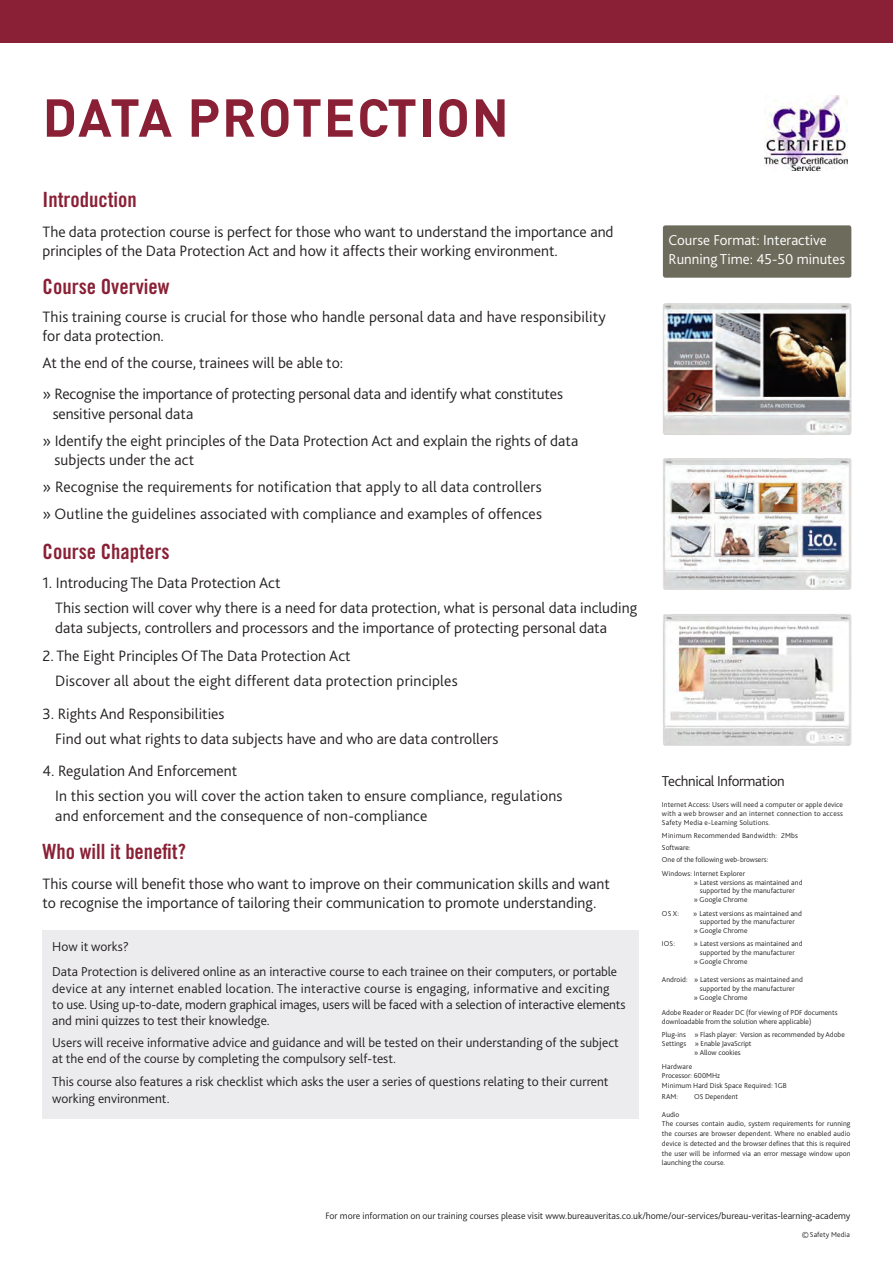
<style>
.page{position:relative;width:893px;height:1263px;background:#fff}
.page>*{position:absolute;margin:0;border:0;box-sizing:border-box;transform-origin:0 0}
.t1{font:700 52.5px "DIN";letter-spacing:.03em;color:#8a2035}
.t2{font:21px "Trade Gothic LT Std Bd Cn 20";color:#8a2035}
.t3{font:300 15.75px/19.5px "Bliss 2";color:#231f20}
.t4{font:300 15px "Bliss 2";color:#fff}
.t5{font:300 15px "Bliss 2";letter-spacing:-.025em;color:#231f20}
.t6{font:300 13.5px/16.2px "Bliss 2";color:#231f20}
.t7{font:300 9.75px "Bliss 2";color:#231f20}
.t8{font:300 9.15px "Bliss 2";color:#231f20}
.t9{font:300 7.5px/9px "Bliss 2";letter-spacing:.01em;color:#231f20}
</style>
<div class="page">
<img style="left:765px;top:95px;width:82px;height:75px">
<img style="left:663px;top:303px;width:188px;height:132px">
<img style="left:663px;top:458px;width:188px;height:132px">
<img style="left:663px;top:614px;width:188px;height:131px">
<div style="left:663px;top:225px;width:188px;height:53px;background:#6d6c5c;border-radius:3px"></div>
<div style="left:43px;top:930px;width:596px;height:189px;background:#ececee"></div>
<div style="left:0;top:0;width:893px;height:43px;background:#8a2035"></div>
<p class="t1" style="left:43px;top:83px;width:468px">DATA PROTECTION</p>
<p class="t2" style="left:43px;top:187px;width:96px">Introduction</p>
<p class="t3" style="left:43px;top:222px;width:573px">The data protection course is perfect for those who want to understand the importance and principles of the Data Protection Act and how it affects their working environment.</p>
<p class="t2" style="left:43px;top:273px;width:129px">Course Overview</p>
<p class="t3" style="left:43px;top:306px;width:565px">This training course is crucial for those who handle personal data and have responsibility for data protection.</p>
<p class="t3" style="left:43px;top:353px;width:302px">At the end of the course, trainees will be able to:</p>
<p class="t3" style="left:53px;top:384px;width:512px;text-indent:-10px">» Recognise the importance of protecting personal data and identify what constitutes sensitive personal data</p>
<p class="t3" style="left:55px;top:431px;width:525px;text-indent:-12px">» Identify the eight principles of the Data Protection Act and explain the rights of data subjects under the act</p>
<p class="t3" style="left:43px;top:477px;width:501px">» Recognise the requirements for notification that apply to all data controllers</p>
<p class="t3" style="left:43px;top:504px;width:501px">» Outline the guidelines associated with compliance and examples of offences</p>
<p class="t2" style="left:43px;top:538px;width:129px">Course Chapters</p>
<p class="t3" style="left:43px;top:573px;width:239px">1. Introducing The Data Protection Act</p>
<p class="t3" style="left:55px;top:598px;width:583px">This section will cover why there is a need for data protection, what is personal data including data subjects, controllers and processors and the importance of protecting personal data</p>
<p class="t3" style="left:55px;top:671px;width:404px">Discover all about the eight different data protection principles</p>
<p class="t3" style="left:43px;top:646px;width:309px">2. The Eight Principles Of The Data Protection Act</p>
<p class="t3" style="left:43px;top:704px;width:183px">3. Rights And Responsibilities</p>
<p class="t3" style="left:55px;top:729px;width:445px">Find out what rights to data subjects have and who are data controllers</p>
<p class="t3" style="left:43px;top:761px;width:196px">4. Regulation And Enforcement</p>
<p class="t3" style="left:55px;top:786px;width:509px">In this section you will cover the action taken to ensure compliance, regulations and enforcement and the consequence of non-compliance</p>
<p class="t2" style="left:43px;top:839px;width:145px">Who will it benefit?</p>
<p class="t3" style="left:43px;top:874px;width:569px">This course will benefit those who want to improve on their communication skills and want to recognise the importance of tailoring their communication to promote understanding.</p>
<p class="t6" style="left:52px;top:939px;width:78px">How it works?</p>
<p class="t6" style="left:52px;top:964px;width:575px">Data Protection is delivered online as an interactive course to each trainee on their computers, or portable device at any internet enabled location. The interactive course is engaging, informative and exciting<br>to use. Using up-to-date, modern graphical images, users will be faced with a selection of interactive elements and mini quizzes to test their knowledge.</p>
<p class="t6" style="left:52px;top:1034px;width:568px">Users will receive informative advice and guidance and will be tested on their understanding of the subject at the end of the course by completing the compulsory self-test.</p>
<p class="t6" style="left:52px;top:1072px;width:558px;line-height:17.1px">This course also features a risk checklist which asks the user a series of questions relating to their current working environment.</p>
<p class="t4" style="left:669px;top:231px;width:160px">Course Format: Interactive</p>
<p class="t4" style="left:669px;top:250px;width:178px">Running Time: 45-50 minutes</p>
<p class="t5" style="left:662px;top:772px;width:124px">Technical Information</p>
<p class="t9" style="left:662px;top:800px;width:182px;text-align:justify">Internet Access: Users will need a computer or apple device with a web browser and an internet connection to access Safety Media e-Learning Solutions.</p>
<p class="t9" style="left:662px;top:831px;width:137px">Minimum Recommended Bandwidth: 2Mbs</p>
<p class="t9" style="left:662px;top:842px;width:108px;line-height:12px">Software:<br>One of the following web-browsers:</p>
<p class="t9" style="left:694px;top:869px;width:110px;text-indent:-32px">Windows: Internet Explorer<br>» Latest versions as maintained and</p>
<p class="t9" style="left:694px;top:886px;width:102px;text-indent:6px">supported by the manufacturer » Google Chrome</p>
<p class="t9" style="left:662px;top:909px;width:19px">OS X:</p>
<p class="t9" style="left:693px;top:909px;width:110px;line-height:8.2px;text-align:center">» Latest versions as maintained and supported by the manufacturer</p>
<p class="t9" style="left:694px;top:926px;width:55px">» Google Chrome</p>
<p class="t9" style="left:662px;top:939px;width:14px">IOS:</p>
<p class="t9" style="left:694px;top:940px;width:110px;line-height:8.2px;text-align:center">» Latest versions as maintained and supported by the manufacturer</p>
<p class="t9" style="left:694px;top:957px;width:55px">» Google Chrome</p>
<p class="t9" style="left:662px;top:975px;width:142px">Android: » Latest versions as maintained and</p>
<p class="t9" style="left:700px;top:984px;width:96px">supported by the manufacturer</p>
<p class="t9" style="left:694px;top:993px;width:55px">» Google Chrome</p>
<p class="t9" style="left:662px;top:1008px;width:177px">Adobe Reader or Reader DC (for viewing of PDF documents downloadable from the solution where applicable)</p>
<p class="t9" style="left:662px;top:1030px;width:184px">Plug-ins » Flash player: Version as recommended by Adobe</p>
<p class="t9" style="left:662px;top:1039px;width:91px">Settings » Enable JavaScript</p>
<p class="t9" style="left:694px;top:1048px;width:48px">» Allow cookies</p>
<p class="t9" style="left:662px;top:1062px;width:32px">Hardware</p>
<p class="t9" style="left:662px;top:1071px;width:60px">Processor: 600MHz</p>
<p class="t9" style="left:662px;top:1081px;width:126px">Minimum Hard Disk Space Required: 1GB</p>
<p class="t9" style="left:662px;top:1092px;width:17px">RAM:</p>
<p class="t9" style="left:694px;top:1092px;width:46px">OS Dependent</p>
<p class="t9" style="left:662px;top:1110px;width:19px">Audio</p>
<p class="t9" style="left:662px;top:1119px;width:190px;line-height:9.8px;text-align:justify">The courses contain audio, system requirements for running the courses are browser dependent. Where no enabled audio device is detected and the browser defines that this is required the user will be informed via an error message window upon launching the course.</p>
<p class="t7" style="left:325px;top:1210px;width:527px">For more information on our training courses please visit www.bureauveritas.co.uk/home/our-services/bureau-veritas-learning-academy</p>
<p class="t8" style="left:802px;top:1229px;width:9px">©</p>
<p class="t9" style="left:810px;top:1230px;width:41px">Safety Media</p>
</div>
